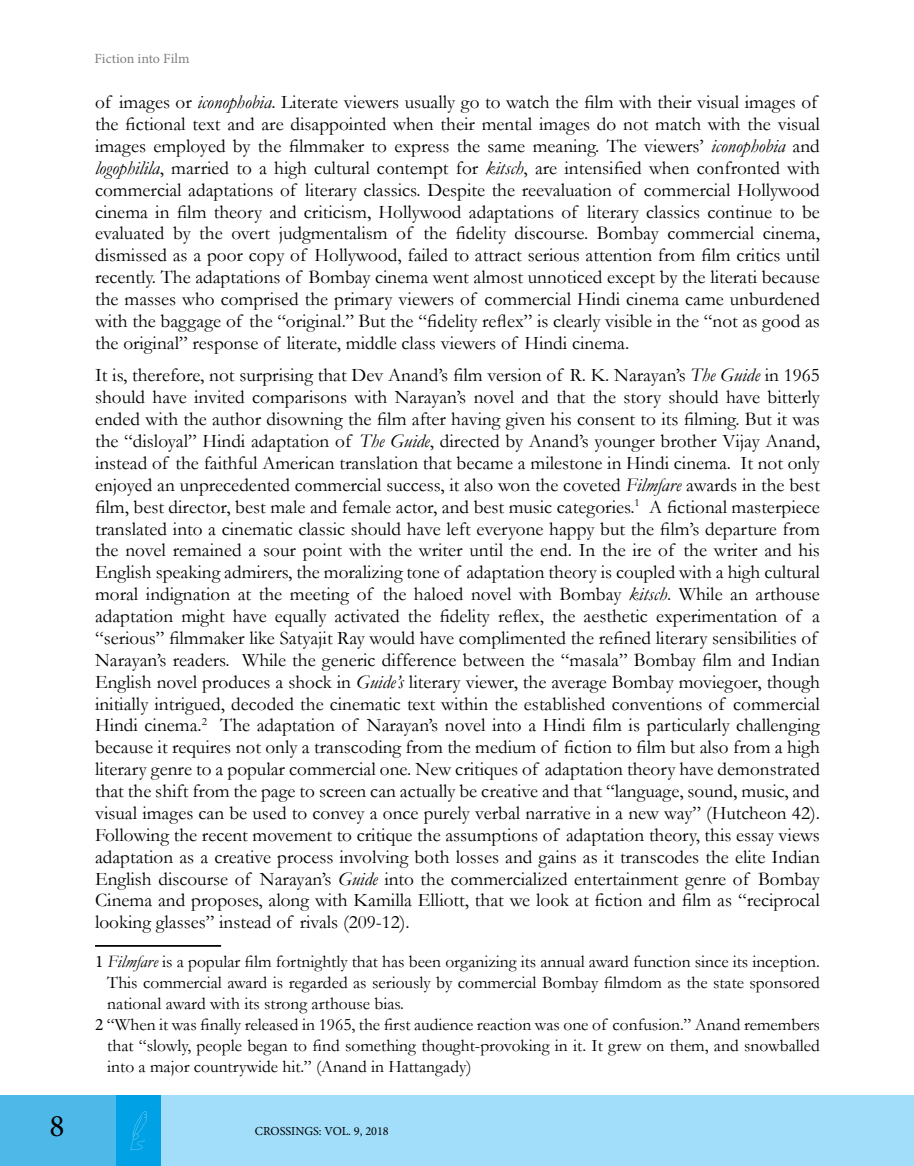
<style>
.page{position:relative;width:914px;height:1166px;background:#fff}
.page>*{position:absolute;margin:0;border:0;box-sizing:border-box;transform-origin:0 0}
.t1{font:31.5px "Minion Pro";color:#000}
.t2{font:19.25px/21.9px "Garamond";color:#000}
.t3{font:17.5px "Garamond";color:#000}
.t4{font:14px "Minion Pro";color:#808080}
.t5{font:12.25px "Minion Pro";color:#000}
.s1{font-style:italic}
.s2{font-family:"Minion Pro"}
</style>
<div class="page">
<div style="left:115px;top:1096px;width:46px;height:70px;background:#00a2e5"></div>
<div style="left:161px;top:1096px;width:753px;height:70px;background:#a2def9"></div>
<div style="left:0;top:1096px;width:115px;height:70px;background:#4eb8e9"></div>
<svg style="left:131px;top:1111px;width:16px;height:39px"></svg>
<hr style="left:95px;top:945px;width:126px;height:1px;background:#000">
<p class="t4" style="left:94px;top:49px;width:96px">Fiction into Film</p>
<p class="t2" style="left:95px;top:91px;width:726px">of images or <span class="s1">iconophobia</span>. Literate viewers usually go to watch the film with their visual images of the fictional text and are disappointed when their mental images do not match with the visual images employed by the filmmaker to express the same meaning. The viewers’ <span class="s1">iconophobia</span> and <span class="s1">logophilila</span>, married to a high cultural contempt for <span class="s1">kitsch</span>, are intensified when confronted with commercial adaptations of literary classics. Despite the reevaluation of commercial Hollywood cinema in film theory and criticism, Hollywood adaptations of literary classics continue to be evaluated by the overt judgmentalism of the fidelity discourse. Bombay commercial cinema, dismissed as a poor copy of Hollywood, failed to attract serious attention from film critics until recently. The adaptations of Bombay cinema went almost unnoticed except by the literati because the masses who comprised the primary viewers of commercial Hindi cinema came unburdened with the baggage of the “original.” But the “fidelity reflex” is clearly visible in the “not as good as the original” response of literate, middle class viewers of Hindi cinema.</p>
<p class="t2" style="left:95px;top:364px;width:726px">It is, therefore, not surprising that Dev Anand’s film version of R. K. Narayan’s <span class="s1">The Guide</span> in 1965 should have invited comparisons with Narayan’s novel and that the story should have bitterly ended with the author disowning the film after having given his consent to its filming. But it was the “disloyal” Hindi adaptation of <span class="s1">The Guide</span>, directed by Anand’s younger brother Vijay Anand, instead of the faithful American translation that became a milestone in Hindi cinema. It not only enjoyed an unprecedented commercial success, it also won the coveted <span class="s1">Filmfare</span> awards in the best film, best director, best male and female actor, and best music categories.<sup>1</sup> A fictional masterpiece translated into a cinematic classic should have left everyone happy but the film’s departure from the novel remained a sour point with the writer until the end. In the ire of the writer and his English speaking admirers, the moralizing tone of adaptation theory is coupled with a high cultural moral indignation at the meeting of the haloed novel with Bombay <span class="s1">kitsch</span>. While an arthouse adaptation might have equally activated the fidelity reflex, the aesthetic experimentation of a “serious” filmmaker like Satyajit Ray would have complimented the refined literary sensibilities of Narayan’s readers. While the generic difference between the “masala” Bombay film and Indian English novel produces a shock in <span class="s1">Guide’s</span> literary viewer, the average Bombay moviegoer, though initially intrigued, decoded the cinematic text within the established conventions of commercial Hindi cinema.<sup>2</sup> The adaptation of Narayan’s novel into a Hindi film is particularly challenging because it requires not only a transcoding from the medium of fiction to film but also from a high literary genre to a popular commercial one. New critiques of adaptation theory have demonstrated that the shift from the page to screen can actually be creative and that “language, sound, music, and visual images can be used to convey a once purely verbal narrative in a new way” (Hutcheon 42).<br>Following the recent movement to critique the assumptions of adaptation theory, this essay views adaptation as a creative process involving both losses and gains as it transcodes the elite Indian English discourse of Narayan’s <span class="s1">Guide</span> into the commercialized entertainment genre of Bombay Cinema and proposes, along with Kamilla Elliott, that we look at fiction and film as “reciprocal looking glasses” instead of rivals (209-12).</p>
<p class="t3" style="left:95px;top:949px;width:726px"><span class="s2">1</span> <span class="s1">Filmfare</span> is a popular film fortnightly that has been organizing its annual award function since its inception.</p>
<p class="t3" style="left:107px;top:970px;width:714px">This commercial award is regarded as seriously by commercial Bombay filmdom as the state sponsored</p>
<p class="t3" style="left:107px;top:991px;width:298px">national award with its strong arthouse bias.</p>
<p class="t3" style="left:95px;top:1012px;width:726px"><span class="s2">2</span> “When it was finally released in 1965, the first audience reaction was one of confusion.” Anand remembers</p>
<p class="t3" style="left:107px;top:1033px;width:714px">that “slowly, people began to find something thought-provoking in it. It grew on them, and snowballed</p>
<p class="t3" style="left:107px;top:1054px;width:366px">into a major countrywide hit.” (Anand in Hattangady)</p>
<h1 class="t1" style="left:50px;top:1105px;width:17px">8</h1>
<p class="t5" style="left:255px;top:1123px;width:135px">CROSSINGS: VOL. 9, 2018</p>
</div>
